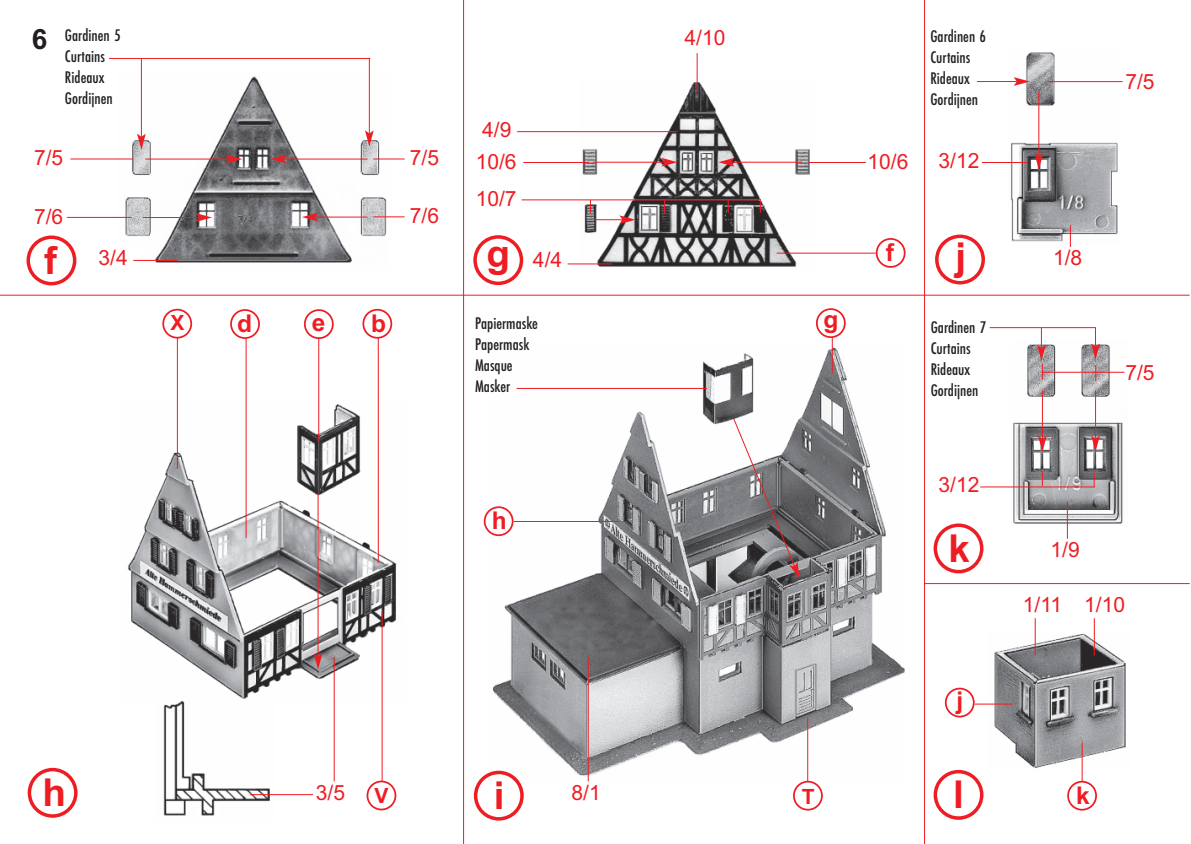
<style>
.page{position:relative;width:1191px;height:844px;background:#fff}
.page>*{position:absolute;margin:0;border:0;box-sizing:border-box;transform-origin:0 0}
.t1{font:700 38.5px "Arial";color:#ee1d23}
.t2{font:700 28px "Arial";color:#231f20}
.t3{font:700 24.5px "Arial";color:#ee1d23}
.t4{font:21px "Arial";color:#ee1d23}
.t5{font:700 21px "Arial";color:#ee1d23}
.t6{font:17.5px/21px "Futura EF Medium Con";color:#231f20}
</style>
<div class="page">
<img style="left:127px;top:399px;width:270px;height:302px">
<img style="left:493px;top:343px;width:411px;height:437px">
<img style="left:1011px;top:52px;width:110px;height:193px">
<img style="left:987px;top:629px;width:139px;height:141px">
<img style="left:1010px;top:343px;width:113px;height:182px">
<img style="left:117px;top:70px;width:276px;height:193px">
<img style="left:579px;top:79px;width:235px;height:188px">
<div style="left:156px;top:700px;width:122px;height:123px;background:#fff"></div>
<img style="left:163px;top:701px;width:111px;height:115px">
<hr style="left:924px;top:0;width:1px;height:843px;background:#ee1d23">
<hr style="left:463px;top:0;width:1px;height:843px;background:#ee1d23">
<hr style="left:0;top:294px;width:1189px;height:1px;background:#ee1d23">
<hr style="left:924px;top:583px;width:265px;height:1px;background:#ee1d23">
<svg style="left:28px;top:767px;width:50px;height:50px"></svg>
<svg style="left:474px;top:770px;width:50px;height:50px"></svg>
<svg style="left:935px;top:234px;width:50px;height:50px"></svg>
<svg style="left:933px;top:523px;width:50px;height:50px"></svg>
<svg style="left:933px;top:769px;width:50px;height:50px"></svg>
<svg style="left:473px;top:235px;width:50px;height:50px"></svg>
<svg style="left:27px;top:235px;width:49px;height:50px"></svg>
<hr style="left:334px;top:656px;width:1px;height:125px;background:#ee1d23">
<hr style="left:250px;top:794px;width:63px;height:1px;background:#ee1d23">
<hr style="left:588px;top:656px;width:1px;height:125px;background:#ee1d23">
<hr style="left:513px;top:521px;width:106px;height:1px;background:#ee1d23">
<hr style="left:382px;top:610px;width:1px;height:171px;background:#ee1d23">
<hr style="left:807px;top:717px;width:1px;height:64px;background:#ee1d23">
<hr style="left:1081px;top:742px;width:1px;height:39px;background:#ee1d23">
<hr style="left:974px;top:703px;width:38px;height:1px;background:#ee1d23">
<hr style="left:177px;top:337px;width:1px;height:132px;background:#ee1d23">
<hr style="left:246px;top:337px;width:1px;height:201px;background:#ee1d23">
<hr style="left:318px;top:337px;width:1px;height:104px;background:#ee1d23">
<hr style="left:109px;top:58px;width:261px;height:1px;background:#ee1d23">
<hr style="left:70px;top:158px;width:63px;height:1px;background:#ee1d23">
<hr style="left:67px;top:217px;width:65px;height:1px;background:#ee1d23">
<hr style="left:378px;top:337px;width:1px;height:225px;background:#ee1d23">
<hr style="left:832px;top:337px;width:1px;height:36px;background:#ee1d23">
<hr style="left:145px;top:159px;width:84px;height:1px;background:#ee1d23">
<svg style="left:226px;top:155px;width:16px;height:8px"></svg>
<hr style="left:593px;top:162px;width:71px;height:1px;background:#ee1d23">
<svg style="left:661px;top:158px;width:16px;height:8px"></svg>
<hr style="left:731px;top:162px;width:71px;height:1px;background:#ee1d23">
<svg style="left:718px;top:158px;width:16px;height:8px"></svg>
<hr style="left:284px;top:159px;width:83px;height:1px;background:#ee1d23">
<svg style="left:270px;top:155px;width:17px;height:8px"></svg>
<hr style="left:315px;top:216px;width:53px;height:1px;background:#ee1d23">
<svg style="left:302px;top:213px;width:16px;height:8px"></svg>
<hr style="left:143px;top:217px;width:56px;height:1px;background:#ee1d23">
<svg style="left:196px;top:213px;width:16px;height:9px"></svg>
<hr style="left:141px;top:59px;width:1px;height:78px;background:#ee1d23">
<svg style="left:137px;top:134px;width:9px;height:16px"></svg>
<hr style="left:369px;top:58px;width:1px;height:75px;background:#ee1d23">
<svg style="left:365px;top:130px;width:9px;height:16px"></svg>
<hr style="left:1038px;top:92px;width:1px;height:64px;background:#ee1d23">
<svg style="left:1034px;top:153px;width:9px;height:17px"></svg>
<hr style="left:1042px;top:390px;width:1px;height:48px;background:#ee1d23">
<svg style="left:1038px;top:435px;width:8px;height:16px"></svg>
<svg style="left:1091px;top:327px;width:8px;height:32px"></svg>
<hr style="left:1095px;top:390px;width:1px;height:48px;background:#ee1d23">
<svg style="left:1091px;top:435px;width:9px;height:16px"></svg>
<hr style="left:318px;top:493px;width:1px;height:163px;background:#ee1d23">
<svg style="left:314px;top:653px;width:8px;height:16px"></svg>
<svg style="left:366px;top:780px;width:30px;height:30px"></svg>
<svg style="left:162px;top:309px;width:30px;height:29px"></svg>
<svg style="left:362px;top:309px;width:30px;height:29px"></svg>
<svg style="left:230px;top:309px;width:30px;height:30px"></svg>
<svg style="left:304px;top:309px;width:30px;height:30px"></svg>
<hr style="left:373px;top:158px;width:32px;height:1px;background:#ee1d23">
<hr style="left:523px;top:162px;width:66px;height:1px;background:#ee1d23">
<hr style="left:521px;top:199px;width:239px;height:1px;background:#ee1d23">
<svg style="left:590px;top:200px;width:45px;height:24px"></svg>
<svg style="left:664px;top:200px;width:1px;height:13px"></svg>
<svg style="left:728px;top:200px;width:1px;height:13px"></svg>
<svg style="left:760px;top:199px;width:1px;height:14px"></svg>
<hr style="left:696px;top:53px;width:1px;height:38px;background:#ee1d23">
<hr style="left:808px;top:162px;width:58px;height:1px;background:#ee1d23">
<hr style="left:989px;top:327px;width:106px;height:1px;background:#ee1d23">
<hr style="left:982px;top:162px;width:45px;height:1px;background:#ee1d23">
<hr style="left:980px;top:486px;width:115px;height:1px;background:#ee1d23">
<svg style="left:1042px;top:471px;width:1px;height:15px"></svg>
<svg style="left:1093px;top:471px;width:1px;height:15px"></svg>
<hr style="left:373px;top:216px;width:32px;height:1px;background:#ee1d23">
<div style="left:97px;top:247px;width:45px;height:25px;background:#fff"></div>
<hr style="left:133px;top:260px;width:45px;height:1px;background:#ee1d23">
<hr style="left:567px;top:263px;width:45px;height:1px;background:#ee1d23">
<hr style="left:776px;top:252px;width:99px;height:1px;background:#ee1d23">
<svg style="left:1070px;top:225px;width:1px;height:22px"></svg>
<hr style="left:1067px;top:501px;width:1px;height:37px;background:#ee1d23">
<hr style="left:1093px;top:618px;width:1px;height:37px;background:#ee1d23">
<hr style="left:1034px;top:618px;width:1px;height:37px;background:#ee1d23">
<svg style="left:1037px;top:327px;width:8px;height:53px"></svg>
<svg style="left:1095px;top:365px;width:1px;height:16px"></svg>
<hr style="left:1048px;top:81px;width:74px;height:1px;background:#ee1d23">
<hr style="left:1041px;top:372px;width:83px;height:1px;background:#ee1d23">
<hr style="left:517px;top:131px;width:160px;height:1px;background:#ee1d23">
<svg style="left:875px;top:238px;width:30px;height:30px"></svg>
<svg style="left:732px;top:417px;width:67px;height:161px"></svg>
<svg style="left:816px;top:308px;width:29px;height:30px"></svg>
<svg style="left:484px;top:506px;width:29px;height:30px"></svg>
<svg style="left:793px;top:780px;width:30px;height:30px"></svg>
<svg style="left:945px;top:687px;width:29px;height:30px"></svg>
<svg style="left:1067px;top:780px;width:30px;height:30px"></svg>
<hr style="left:516px;top:388px;width:191px;height:1px;background:#ee1d23">
<hr style="left:977px;top:81px;width:39px;height:1px;background:#ee1d23">
<svg style="left:1013px;top:77px;width:16px;height:9px"></svg>
<h2 class="t2" style="left:32px;top:23px;width:17px">6</h2>
<p class="t6" style="left:65px;top:25px;width:57px">Gardinen 5<br>Curtains<br>Rideaux<br>Gordijnen</p>
<p class="t6" style="left:930px;top:27px;width:57px">Gardinen 6<br>Curtains<br>Rideaux<br>Gordijnen</p>
<p class="t4" style="left:684px;top:25px;width:42px">4/10</p>
<p class="t4" style="left:482px;top:118px;width:31px">4/9</p>
<p class="t4" style="left:34px;top:146px;width:31px">7/5</p>
<p class="t4" style="left:410px;top:146px;width:31px">7/5</p>
<p class="t4" style="left:476px;top:149px;width:42px">10/6</p>
<p class="t4" style="left:867px;top:149px;width:42px">10/6</p>
<p class="t4" style="left:34px;top:204px;width:31px">7/6</p>
<p class="t4" style="left:410px;top:204px;width:31px">7/6</p>
<p class="t4" style="left:476px;top:187px;width:42px">10/7</p>
<h1 class="t1" style="left:44px;top:238px;width:14px">f</h1>
<h1 class="t1" style="left:486px;top:231px;width:25px">g</h1>
<p class="t4" style="left:99px;top:245px;width:31px">3/4</p>
<p class="t4" style="left:533px;top:247px;width:31px">4/4</p>
<p class="t5" style="left:171px;top:311px;width:16px">X</p>
<h3 class="t3" style="left:237px;top:309px;width:16px">d</h3>
<h3 class="t3" style="left:312px;top:308px;width:15px">e</h3>
<h3 class="t3" style="left:371px;top:309px;width:16px">b</h3>
<p class="t6" style="left:475px;top:313px;width:64px">Papiermaske<br>Papermask<br>Masque<br>Masker</p>
<h3 class="t3" style="left:823px;top:305px;width:16px">g</h3>
<h3 class="t3" style="left:886px;top:238px;width:10px">f</h3>
<p class="t4" style="left:938px;top:148px;width:42px">3/12</p>
<h1 class="t1" style="left:955px;top:234px;width:12px">j</h1>
<p class="t6" style="left:930px;top:318px;width:57px">Gardinen 7<br>Curtains<br>Rideaux<br>Gordijnen</p>
<h3 class="t3" style="left:492px;top:506px;width:16px">h</h3>
<p class="t4" style="left:938px;top:472px;width:42px">3/12</p>
<h1 class="t1" style="left:948px;top:525px;width:23px">k</h1>
<h3 class="t3" style="left:956px;top:686px;width:8px">j</h3>
<h1 class="t1" style="left:42px;top:769px;width:25px">h</h1>
<h1 class="t1" style="left:494px;top:773px;width:12px">i</h1>
<p class="t4" style="left:316px;top:780px;width:31px">3/5</p>
<p class="t4" style="left:571px;top:780px;width:31px">8/1</p>
<p class="t5" style="left:374px;top:783px;width:16px">V</p>
<p class="t5" style="left:801px;top:783px;width:14px">T</p>
<h1 class="t1" style="left:953px;top:772px;width:12px">l</h1>
<p class="t4" style="left:1125px;top:70px;width:31px">7/5</p>
<p class="t4" style="left:1053px;top:246px;width:31px">1/8</p>
<p class="t4" style="left:1125px;top:360px;width:31px">7/5</p>
<p class="t4" style="left:1050px;top:537px;width:31px">1/9</p>
<p class="t4" style="left:1022px;top:592px;width:104px">1/11 1/10</p>
<h3 class="t3" style="left:1076px;top:780px;width:15px">k</h3>
</div>
